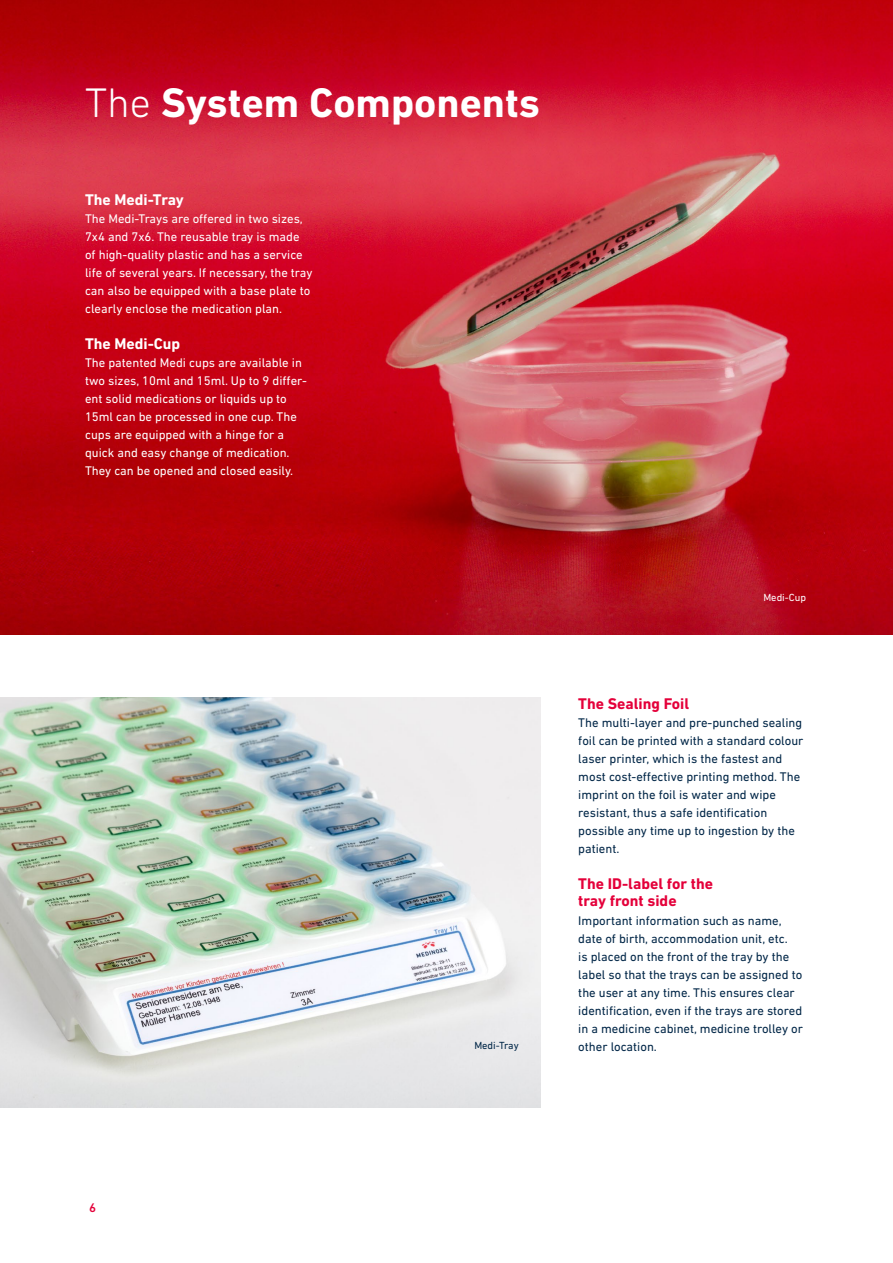
<style>
.page{position:relative;width:893px;height:1263px;background:#fff}
.page>*{position:absolute;margin:0;border:0;box-sizing:border-box;transform-origin:0 0}
.t1{font:700 42px "DIN Next LT Pro";color:#fff}
.t2{font:700 15.75px/16.5px "DIN Next LT Pro";color:#e4003a}
.t3{font:700 15.75px "DIN Next LT Pro";color:#fff}
.t4{font:12.75px/18px "DIN Next LT Pro";color:#002647}
.t5{font:12.75px/18px "DIN Next LT Pro";color:#fff}
.t6{font:500 12.75px "DIN Next LT Pro";color:#e4003a}
.t7{font:10.5px "DIN Next LT Pro";color:#002647}
.t8{font:10.5px "DIN Next LT Pro";color:#fff}
.s1{font-weight:300}
</style>
<div class="page">
<img style="left:0;top:0;width:893px;height:634px">
<img style="left:0;top:698px;width:540px;height:409px">
<h1 class="t1" style="left:85px;top:78px;width:457px"><span class="s1">The</span> System Components</h1>
<p class="t3" style="left:85px;top:191px;width:100px">The Medi-Tray</p>
<p class="t5" style="left:85px;top:210px;width:229px">The Medi-Trays are offered in two sizes, 7x4 and 7x6. The reusable tray is made of high-quality plastic and has a service life of several years. If necessary, the tray can also be equipped with a base plate to clearly enclose the medication plan.</p>
<p class="t3" style="left:85px;top:335px;width:97px">The Medi-Cup</p>
<p class="t5" style="left:85px;top:354px;width:224px">The patented Medi cups are available in two sizes, 10ml and 15ml. Up to 9 differ&shy;ent solid medications or liquids up to 15ml can be processed in one cup. The cups are equipped with a hinge for a quick and easy change of medication.<br>They can be opened and closed easily.</p>
<p class="t6" style="left:89px;top:1200px;width:8px">6</p>
<p class="t8" style="left:763px;top:591px;width:44px">Medi-Cup</p>
<p class="t2" style="left:578px;top:695px;width:112px">The Sealing Foil</p>
<p class="t4" style="left:578px;top:714px;width:227px">The multi-layer and pre-punched sealing foil can be printed with a standard colour laser printer, which is the fastest and most cost-effective printing method. The imprint on the foil is water and wipe resistant, thus a safe identification possible any time up to ingestion by the patient.</p>
<p class="t2" style="left:578px;top:875px;width:136px">The ID-label for the tray front side</p>
<p class="t4" style="left:578px;top:912px;width:226px">Important information such as name, date of birth, accommodation unit, etc.<br>is placed on the front of the tray by the label so that the trays can be assigned to the user at any time. This ensures clear identification, even if the trays are stored in a medicine cabinet, medicine trolley or</p>
<p class="t7" style="left:474px;top:1039px;width:46px">Medi-Tray</p>
<p class="t4" style="left:578px;top:1038px;width:80px">other location.</p>
</div>
